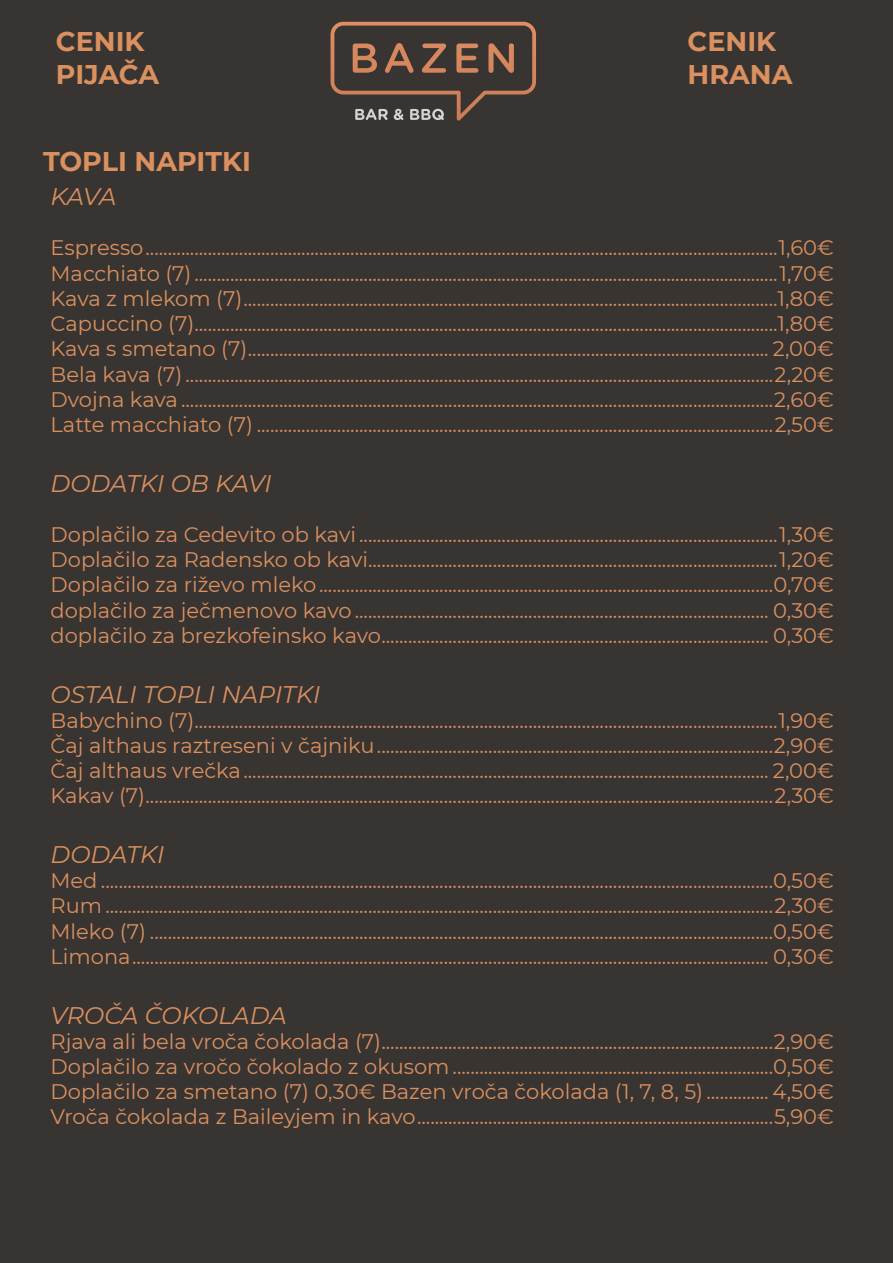
<style>
.page{position:relative;width:893px;height:1263px;background:#383432}
.page>*{position:absolute;margin:0;border:0;box-sizing:border-box;transform-origin:0 0}
.t1{font:700 27px/32.4px "Montserrat";color:#da905f}
.t2{font:italic 24px "Montserrat";color:#da905f}
.t3{font:21px/25.2px "Montserrat";color:#da905f;text-align:justify}
</style>
<div class="page">
<svg style="left:331px;top:22px;width:205px;height:99px;background:#59473d"></svg>
<p class="t1" style="left:56px;top:24px;width:105px">CENIK<br>PIJAČA</p>
<p class="t1" style="left:688px;top:24px;width:106px">CENIK<br>HRANA</p>
<p class="t1" style="left:43px;top:143px;width:209px">TOPLI NAPITKI</p>
<p class="t2" style="left:51px;top:180px;width:67px">KAVA</p>
<p class="t3" style="left:51px;top:235px;width:785px">Espresso..............................................................................................................................................1,60€ Macchiato (7)...................................................................................................................................1,70€ Kava z mlekom (7)........................................................................................................................1,80€ Capuccino (7)...................................................................................................................................1,80€ Kava s smetano (7)..................................................................................................................... 2,00€ Bela kava (7)....................................................................................................................................2,20€ Dvojna kava.....................................................................................................................................2,60€ Latte macchiato (7) ....................................................................................................................2,50€</p>
<p class="t2" style="left:51px;top:467px;width:223px">DODATKI OB KAVI</p>
<p class="t3" style="left:51px;top:521px;width:785px">Doplačilo za Cedevito ob kavi ..............................................................................................1,30€ Doplačilo za Radensko ob kavi............................................................................................1,20€ Doplačilo za riževo mleko......................................................................................................0,70€ doplačilo za ječmenovo kavo............................................................................................. 0,30€ doplačilo za brezkofeinsko kavo....................................................................................... 0,30€</p>
<p class="t2" style="left:51px;top:677px;width:271px">OSTALI TOPLI NAPITKI</p>
<p class="t3" style="left:51px;top:707px;width:785px">Babychino (7)...................................................................................................................................1,90€ Čaj althaus raztreseni v čajniku.........................................................................................2,90€ Čaj althaus vrečka...................................................................................................................... 2,00€ Kakav (7).............................................................................................................................................2,30€</p>
<p class="t2" style="left:51px;top:838px;width:116px">DODATKI</p>
<p class="t3" style="left:51px;top:867px;width:785px">Med .......................................................................................................................................................0,50€ Rum......................................................................................................................................................2,30€ Mleko (7) ............................................................................................................................................0,50€ Limona............................................................................................................................................... 0,30€</p>
<p class="t2" style="left:51px;top:998px;width:238px">VROČA ČOKOLADA</p>
<p class="t3" style="left:51px;top:1028px;width:785px">Rjava ali bela vroča čokolada (7)........................................................................................2,90€ Doplačilo za vročo čokolado z okusom........................................................................0,50€ Doplačilo za smetano (7) 0,30€ Bazen vroča čokolada (1, 7, 8, 5).............. 4,50€ Vroča čokolada z Baileyjem in kavo................................................................................5,90€</p>
</div>
